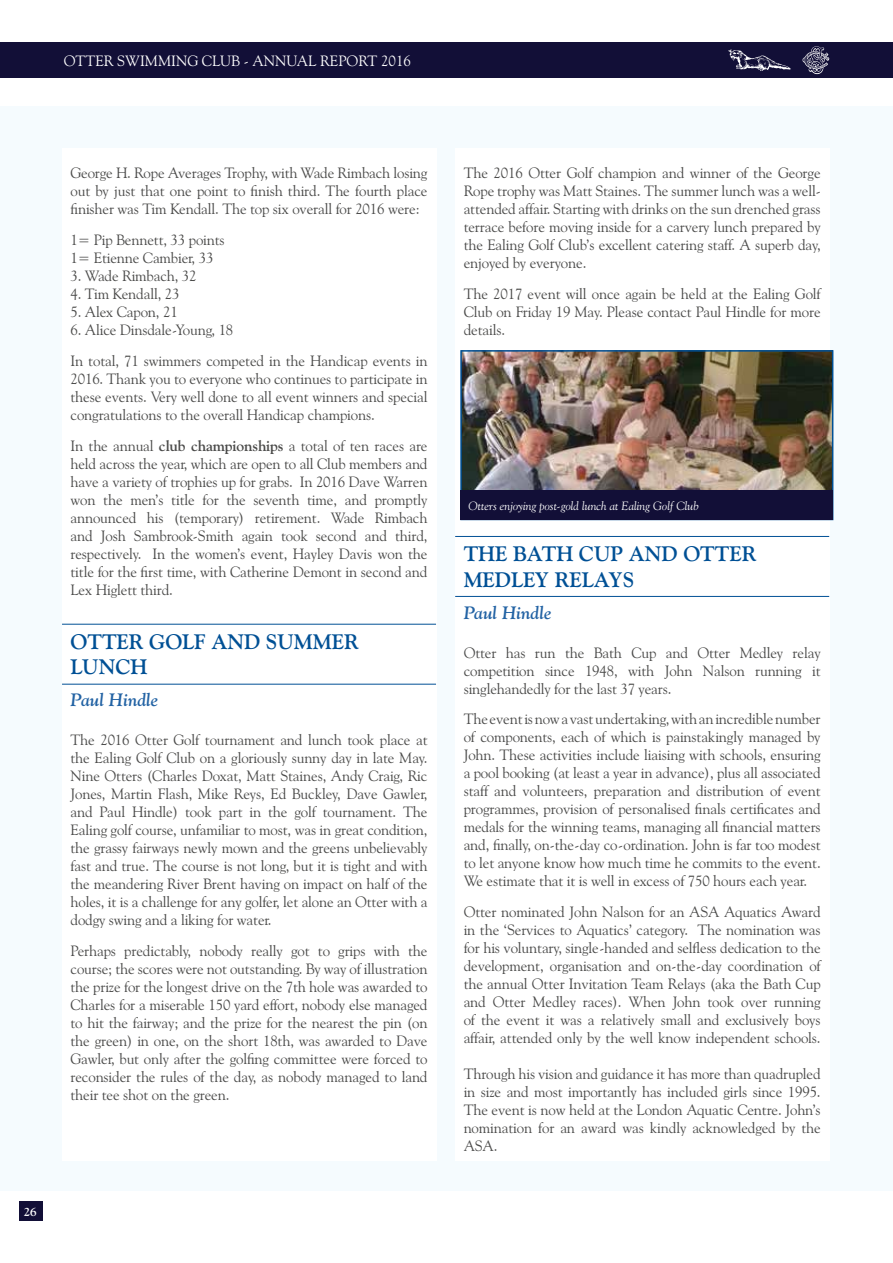
<style>
.page{position:relative;width:893px;height:1263px;background:#fff}
.page>*{position:absolute;margin:0;border:0;box-sizing:border-box;transform-origin:0 0}
.t1{font:700 21px/25.2px "Goudy Old Style BT";color:#005095}
.t2{font:italic 700 18px "Goudy Old Style BT";color:#2363a4}
.t3{font:15px/18px "Goudy Old Style BT";letter-spacing:-.01em;color:#4a4a49;text-align:justify}
.t4{font:15px "Goudy Old Style BT";color:#fff}
.t5{font:italic 12px "Goudy Old Style BT";color:#fff}
.t6{font:700 12px "Goudy Old Style BT";color:#fff}
.s1{font-weight:700}
</style>
<div class="page">
<div style="left:19px;top:1201px;width:24px;height:19px;background:#120f37"></div>
<div style="left:0;top:43px;width:893px;height:35px;background:#120f37"></div>
<svg style="left:728px;top:49px;width:63px;height:22px"></svg>
<svg style="left:803px;top:46px;width:26px;height:28px"></svg>
<div style="left:0;top:106px;width:893px;height:1085px;background:#f5fbfe"></div>
<div style="left:62px;top:149px;width:374px;height:1012px;background:#fff"></div>
<hr style="left:62px;top:624px;width:374px;height:1px;background:#005095">
<hr style="left:62px;top:684px;width:374px;height:1px;background:#005095">
<div style="left:455px;top:149px;width:374px;height:1012px;background:#fff"></div>
<hr style="left:455px;top:536px;width:374px;height:1px;background:#005095">
<hr style="left:455px;top:596px;width:374px;height:1px;background:#005095">
<img style="left:463px;top:353px;width:367px;height:137px">
<div style="left:460px;top:350px;width:373px;height:170px;border:2px solid #005095"></div>
<div style="left:460px;top:490px;width:373px;height:30px;background:#120f37"></div>
<p class="t4" style="left:64px;top:52px;width:349px">OTTER SWIMMING CLUB - ANNUAL REPORT 2016</p>
<p class="t3" style="left:71px;top:164px;width:359px">George H. Rope Averages Trophy, with Wade Rimbach losing out by just that one point to finish third. The fourth place finisher was Tim Kendall. The top six overall for 2016 were:</p>
<p class="t3" style="left:71px;top:231px;width:156px">1= Pip Bennett, 33 points<br>1= Etienne Cambier, 33</p>
<p class="t3" style="left:71px;top:267px;width:128px">3. Wade Rimbach, 32</p>
<p class="t3" style="left:71px;top:285px;width:110px">4. Tim Kendall, 23</p>
<p class="t3" style="left:71px;top:303px;width:109px">5. Alex Capon, 21</p>
<p class="t3" style="left:71px;top:314px;width:358px;line-height:30.8px">6. Alice Dinsdale-Young, 18<br>In total, 71 swimmers competed in the Handicap events in</p>
<p class="t3" style="left:71px;top:369px;width:358px">2016. Thank you to everyone who continues to participate in these events. Very well done to all event winners and special congratulations to the overall Handicap champions.</p>
<p class="t3" style="left:71px;top:436px;width:359px">In the annual <span class="s1">club championships</span> a total of ten races are held across the year, which are open to all Club members and have a variety of trophies up for grabs. In 2016 Dave Warren won the men’s title for the seventh time, and promptly announced his (temporary) retirement. Wade Rimbach and Josh Sambrook-Smith again took second and third, respectively. In the women’s event, Hayley Davis won the title for the first time, with Catherine Demont in second and Lex Higlett third.</p>
<h1 class="t1" style="left:71px;top:629px;width:290px">OTTER GOLF AND SUMMER<br>LUNCH</h1>
<p class="t2" style="left:71px;top:689px;width:89px">Paul Hindle</p>
<p class="t3" style="left:71px;top:731px;width:359px">The 2016 Otter Golf tournament and lunch took place at the Ealing Golf Club on a gloriously sunny day in late May.<br>Nine Otters (Charles Doxat, Matt Staines, Andy Craig, Ric Jones, Martin Flash, Mike Reys, Ed Buckley, Dave Gawler, and Paul Hindle) took part in the golf tournament. The Ealing golf course, unfamiliar to most, was in great condition, the grassy fairways newly mown and the greens unbelievably fast and true. The course is not long, but it is tight and with the meandering River Brent having on impact on half of the holes, it is a challenge for any golfer, let alone an Otter with a dodgy swing and a liking for water.</p>
<p class="t3" style="left:71px;top:942px;width:359px">Perhaps predictably, nobody really got to grips with the course; the scores were not outstanding. By way of illustration the prize for the longest drive on the 7th hole was awarded to Charles for a miserable 150 yard effort, nobody else managed to hit the fairway; and the prize for the nearest the pin (on the green) in one, on the short 18th, was awarded to Dave Gawler, but only after the golfing committee were forced to reconsider the rules of the day, as nobody managed to land their tee shot on the green.</p>
<p class="t6" style="left:24px;top:1204px;width:14px">26</p>
<p class="t3" style="left:464px;top:164px;width:359px">The 2016 Otter Golf champion and winner of the George Rope trophy was Matt Staines. The summer lunch was a well&shy;attended affair. Starting with drinks on the sun drenched grass terrace before moving inside for a carvery lunch prepared by the Ealing Golf Club’s excellent catering staff. A superb day, enjoyed by everyone.</p>
<p class="t3" style="left:464px;top:285px;width:358px">The 2017 event will once again be held at the Ealing Golf Club on Friday 19 May. Please contact Paul Hindle for more details.</p>
<p class="t5" style="left:468px;top:498px;width:232px">Otters enjoying post-gold lunch at Ealing Golf Club</p>
<h1 class="t1" style="left:464px;top:541px;width:294px">THE BATH CUP AND OTTER<br>MEDLEY RELAYS</h1>
<p class="t2" style="left:464px;top:601px;width:89px">Paul Hindle</p>
<p class="t3" style="left:464px;top:643px;width:358px">Otter has run the Bath Cup and Otter Medley relay competition since 1948, with John Nalson running it singlehandedly for the last 37 years.</p>
<p class="t3" style="left:464px;top:710px;width:359px">The event is now a vast undertaking, with an incredible number of components, each of which is painstakingly managed by John. These activities include liaising with schools, ensuring a pool booking (at least a year in advance), plus all associated staff and volunteers, preparation and distribution of event programmes, provision of personalised finals certificates and medals for the winning teams, managing all financial matters and, finally, on-the-day co-ordination. John is far too modest to let anyone know how much time he commits to the event.<br>We estimate that it is well in excess of 750 hours each year.</p>
<p class="t3" style="left:464px;top:903px;width:359px">Otter nominated John Nalson for an ASA Aquatics Award in the ‘Services to Aquatics’ category. The nomination was for his voluntary, single-handed and selfless dedication to the development, organisation and on-the-day coordination of the annual Otter Invitation Team Relays (aka the Bath Cup and Otter Medley races). When John took over running of the event it was a relatively small and exclusively boys affair, attended only by the well know independent schools.</p>
<p class="t3" style="left:464px;top:1065px;width:359px">Through his vision and guidance it has more than quadrupled in size and most importantly has included girls since 1995.<br>The event is now held at the London Aquatic Centre. John’s nomination for an award was kindly acknowledged by the ASA.</p>
</div>
